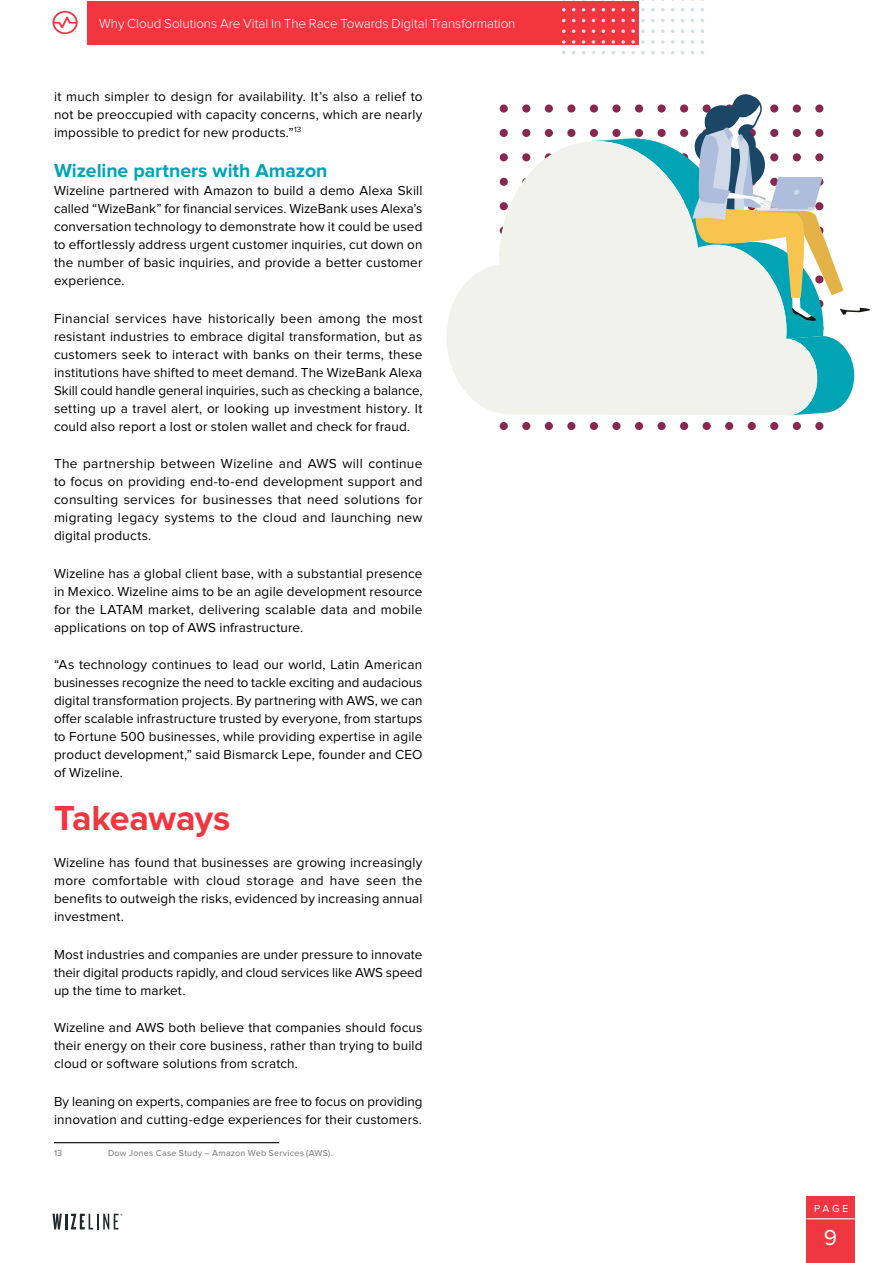
<style>
.page{position:relative;width:893px;height:1263px;background:#fff}
.page>*{position:absolute;margin:0;border:0;box-sizing:border-box;transform-origin:0 0}
.t1{font:700 36px "Proxima Nova";letter-spacing:-.01em;color:#f33540}
.t2{font:22.5px "Proxima Nova";color:#fff}
.t3{font:700 19.5px "Proxima Nova";letter-spacing:-.005em;color:#00a4b5}
.t4{font:13.5px/18px "Proxima Nova";letter-spacing:.01em;color:#000;text-align:justify}
.t5{font:300 13.5px "Proxima Nova";color:#fff}
.t6{font:10.5px "Proxima Nova";color:#fff}
.t7{font:9px "Proxima Nova";letter-spacing:.025em;color:#707374}
</style>
<div class="page">
<svg style="left:52px;top:1213px;width:70px;height:16px"></svg>
<div style="left:500px;top:422px;width:8px;height:8px;background:#882750;border-radius:50%"></div>
<div style="left:522px;top:422px;width:8px;height:8px;background:#882750;border-radius:50%"></div>
<div style="left:545px;top:422px;width:8px;height:8px;background:#882750;border-radius:50%"></div>
<div style="left:567px;top:422px;width:8px;height:8px;background:#882750;border-radius:50%"></div>
<div style="left:590px;top:422px;width:8px;height:8px;background:#882750;border-radius:50%"></div>
<div style="left:612px;top:422px;width:9px;height:8px;background:#882750;border-radius:50%"></div>
<div style="left:635px;top:422px;width:8px;height:8px;background:#882750;border-radius:50%"></div>
<div style="left:657px;top:422px;width:9px;height:8px;background:#882750;border-radius:50%"></div>
<div style="left:680px;top:422px;width:8px;height:8px;background:#882750;border-radius:50%"></div>
<div style="left:703px;top:422px;width:8px;height:8px;background:#882750;border-radius:50%"></div>
<div style="left:725px;top:422px;width:8px;height:8px;background:#882750;border-radius:50%"></div>
<div style="left:748px;top:422px;width:8px;height:8px;background:#882750;border-radius:50%"></div>
<div style="left:770px;top:422px;width:8px;height:8px;background:#882750;border-radius:50%"></div>
<div style="left:793px;top:422px;width:8px;height:8px;background:#882750;border-radius:50%"></div>
<div style="left:815px;top:422px;width:8px;height:8px;background:#882750;border-radius:50%"></div>
<div style="left:500px;top:129px;width:8px;height:8px;background:#882750;border-radius:50%"></div>
<div style="left:522px;top:129px;width:8px;height:8px;background:#882750;border-radius:50%"></div>
<div style="left:545px;top:129px;width:8px;height:8px;background:#882750;border-radius:50%"></div>
<div style="left:567px;top:129px;width:8px;height:8px;background:#882750;border-radius:50%"></div>
<div style="left:590px;top:129px;width:8px;height:8px;background:#882750;border-radius:50%"></div>
<div style="left:612px;top:129px;width:9px;height:8px;background:#882750;border-radius:50%"></div>
<div style="left:635px;top:129px;width:8px;height:8px;background:#882750;border-radius:50%"></div>
<div style="left:657px;top:129px;width:9px;height:8px;background:#882750;border-radius:50%"></div>
<div style="left:500px;top:104px;width:8px;height:9px;background:#882750;border-radius:50%"></div>
<div style="left:522px;top:104px;width:8px;height:9px;background:#882750;border-radius:50%"></div>
<div style="left:545px;top:104px;width:8px;height:9px;background:#882750;border-radius:50%"></div>
<div style="left:567px;top:104px;width:8px;height:9px;background:#882750;border-radius:50%"></div>
<div style="left:590px;top:104px;width:8px;height:9px;background:#882750;border-radius:50%"></div>
<svg style="left:612px;top:104px;width:9px;height:9px"></svg>
<div style="left:635px;top:104px;width:8px;height:9px;background:#882750;border-radius:50%"></div>
<svg style="left:657px;top:104px;width:9px;height:9px"></svg>
<svg style="left:680px;top:104px;width:8px;height:9px"></svg>
<hr style="left:54px;top:1142px;width:225px;height:1px;background:#000">
<svg style="left:447px;top:141px;width:235px;height:274px;fill:#f2f2ed"></svg>
<svg style="left:682px;top:94px;width:188px;height:321px"></svg>
<div style="left:87px;top:1px;width:551px;height:43px;background:#f33540"></div>
<svg style="left:52px;top:11px;width:26px;height:23px"></svg>
<svg style="left:641px;top:51px;width:4px;height:3px"></svg>
<svg style="left:562px;top:40px;width:4px;height:4px"></svg>
<svg style="left:572px;top:40px;width:3px;height:4px"></svg>
<svg style="left:582px;top:40px;width:3px;height:4px"></svg>
<svg style="left:592px;top:40px;width:3px;height:4px"></svg>
<svg style="left:602px;top:40px;width:3px;height:4px"></svg>
<svg style="left:611px;top:40px;width:4px;height:4px"></svg>
<svg style="left:621px;top:40px;width:4px;height:4px"></svg>
<svg style="left:631px;top:40px;width:4px;height:4px"></svg>
<svg style="left:641px;top:40px;width:4px;height:4px"></svg>
<svg style="left:651px;top:40px;width:4px;height:4px"></svg>
<svg style="left:661px;top:40px;width:4px;height:4px"></svg>
<svg style="left:691px;top:40px;width:3px;height:4px"></svg>
<svg style="left:701px;top:40px;width:3px;height:4px"></svg>
<svg style="left:562px;top:29px;width:4px;height:4px"></svg>
<svg style="left:572px;top:29px;width:3px;height:4px"></svg>
<svg style="left:582px;top:29px;width:3px;height:4px"></svg>
<svg style="left:592px;top:29px;width:3px;height:4px"></svg>
<svg style="left:602px;top:29px;width:3px;height:4px"></svg>
<svg style="left:611px;top:29px;width:4px;height:4px"></svg>
<svg style="left:621px;top:29px;width:4px;height:4px"></svg>
<svg style="left:631px;top:29px;width:4px;height:4px"></svg>
<svg style="left:641px;top:29px;width:4px;height:4px"></svg>
<svg style="left:651px;top:29px;width:4px;height:4px"></svg>
<svg style="left:661px;top:29px;width:4px;height:4px"></svg>
<svg style="left:562px;top:19px;width:4px;height:3px"></svg>
<svg style="left:611px;top:19px;width:4px;height:3px"></svg>
<svg style="left:621px;top:19px;width:4px;height:3px"></svg>
<svg style="left:631px;top:19px;width:4px;height:3px"></svg>
<svg style="left:641px;top:19px;width:4px;height:3px"></svg>
<svg style="left:651px;top:19px;width:4px;height:3px"></svg>
<svg style="left:562px;top:8px;width:4px;height:4px"></svg>
<svg style="left:572px;top:8px;width:3px;height:4px"></svg>
<svg style="left:582px;top:8px;width:3px;height:4px"></svg>
<svg style="left:592px;top:8px;width:3px;height:4px"></svg>
<svg style="left:602px;top:8px;width:3px;height:4px"></svg>
<svg style="left:611px;top:8px;width:4px;height:4px"></svg>
<svg style="left:621px;top:8px;width:4px;height:4px"></svg>
<svg style="left:631px;top:8px;width:4px;height:4px"></svg>
<svg style="left:641px;top:8px;width:4px;height:4px"></svg>
<svg style="left:651px;top:8px;width:4px;height:4px"></svg>
<svg style="left:661px;top:8px;width:4px;height:4px"></svg>
<div style="left:806px;top:1196px;width:48px;height:67px;background:#ef3742"></div>
<hr style="left:806px;top:1218px;width:48px;height:1px;background:#fff">
<p class="t5" style="left:99px;top:17px;width:418px">Why Cloud Solutions Are Vital In The Race Towards Digital Transformation</p>
<p class="t4" style="left:54px;top:88px;width:370px">it much simpler to design for availability. It’s also a relief to not be preoccupied with capacity concerns, which are nearly impossible to predict for new products.”<sup>13</sup></p>
<h3 class="t3" style="left:54px;top:162px;width:275px">Wizeline partners with Amazon</h3>
<p class="t4" style="left:54px;top:182px;width:370px">Wizeline partnered with Amazon to build a demo Alexa Skill called “WizeBank” for financial services. WizeBank uses Alexa’s conversation technology to demonstrate how it could be used to effortlessly address urgent customer inquiries, cut down on the number of basic inquiries, and provide a better customer experience.</p>
<p class="t4" style="left:54px;top:310px;width:370px">Financial services have historically been among the most resistant industries to embrace digital transformation, but as customers seek to interact with banks on their terms, these institutions have shifted to meet demand. The WizeBank Alexa Skill could handle general inquiries, such as checking a balance, setting up a travel alert, or looking up investment history. It could also report a lost or stolen wallet and check for fraud.</p>
<p class="t4" style="left:54px;top:455px;width:370px">The partnership between Wizeline and AWS will continue to focus on providing end-to-end development support and consulting services for businesses that need solutions for migrating legacy systems to the cloud and launching new digital products.</p>
<p class="t4" style="left:54px;top:565px;width:370px">Wizeline has a global client base, with a substantial presence in Mexico. Wizeline aims to be an agile development resource for the LATAM market, delivering scalable data and mobile applications on top of AWS infrastructure.</p>
<p class="t4" style="left:54px;top:656px;width:370px">“As technology continues to lead our world, Latin American businesses recognize the need to tackle exciting and audacious digital transformation projects. By partnering with AWS, we can offer scalable infrastructure trusted by everyone, from startups to Fortune 500 businesses, while providing expertise in agile product development,” said Bismarck Lepe, founder and CEO of Wizeline.</p>
<h1 class="t1" style="left:54px;top:801px;width:178px">Takeaways</h1>
<p class="t4" style="left:54px;top:854px;width:370px">Wizeline has found that businesses are growing increasingly more comfortable with cloud storage and have seen the benefits to outweigh the risks, evidenced by increasing annual investment.</p>
<p class="t4" style="left:54px;top:946px;width:370px">Most industries and companies are under pressure to innovate their digital products rapidly, and cloud services like AWS speed up the time to market.</p>
<p class="t4" style="left:54px;top:1019px;width:370px">Wizeline and AWS both believe that companies should focus their energy on their core business, rather than trying to build cloud or software solutions from scratch.</p>
<p class="t4" style="left:54px;top:1093px;width:370px">By leaning on experts, companies are free to focus on providing innovation and cutting-edge experiences for their customers.</p>
<p class="t7" style="left:54px;top:1149px;width:10px">13</p>
<p class="t7" style="left:108px;top:1149px;width:226px">Dow Jones Case Study – Amazon Web Services (AWS).</p>
<p class="t6" style="left:814px;top:1204px;width:36px">PAGE</p>
<h2 class="t2" style="left:824px;top:1227px;width:15px">9</h2>
</div>
